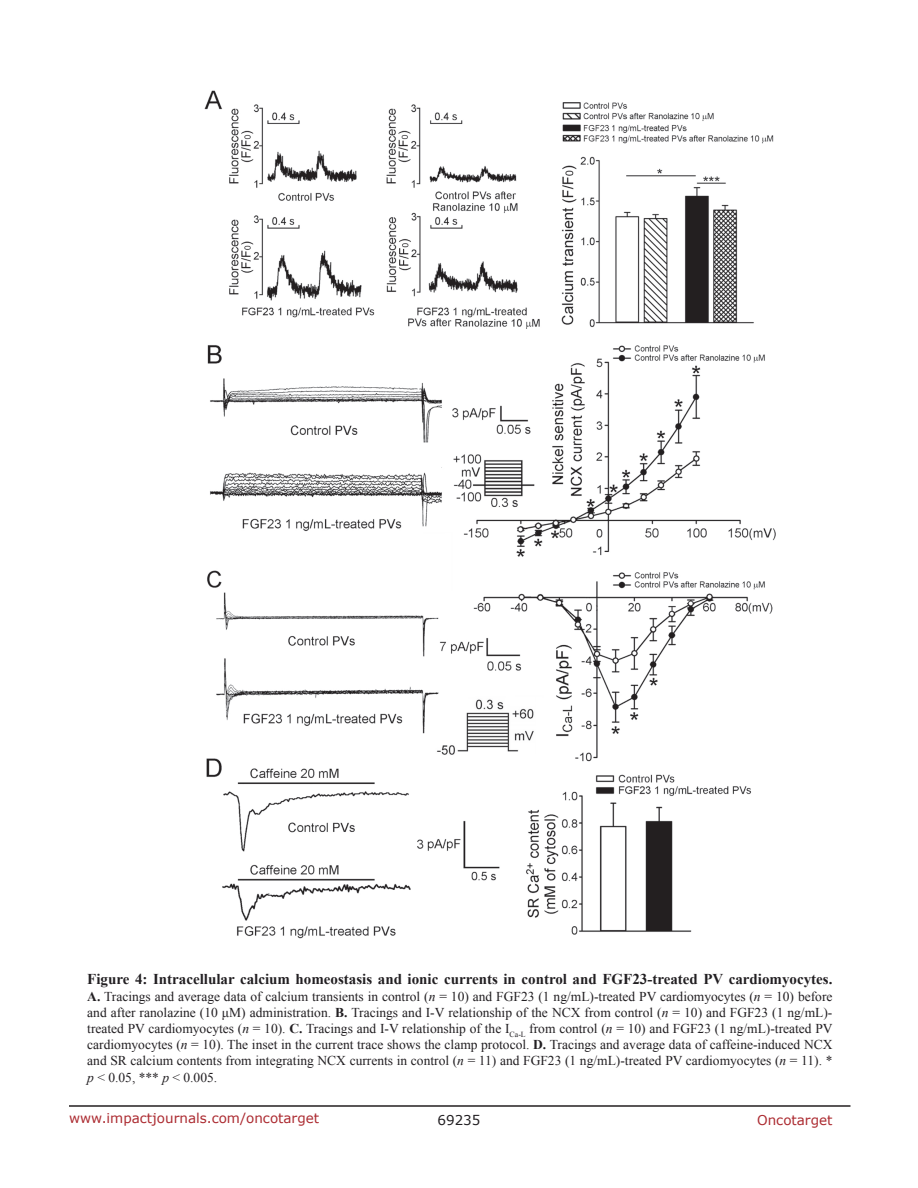
<style>
.page{position:relative;width:918px;height:1188px;background:#fff}
.page>*{position:absolute;margin:0;border:0;box-sizing:border-box;transform-origin:0 0}
.FigureText{font:700 15px "Times New Roman";color:#221f22}
.FigureText-2{font:13.5px/16.2px "Times New Roman";color:#221f22;text-align:justify}
.t1{font:13.5px "Verdana";color:#ac2b31}
.t2{font:13.5px "Verdana";color:#221f22}
.s1{font-weight:700}
.s2{font-style:italic}
</style>
<div class="page">
<hr style="left:69px;top:1105px;width:781px;height:2px;background:#231f20">
<img style="left:204px;top:90px;width:572px;height:849px">
<p class="FigureText" style="left:87px;top:969px;width:747px">Figure 4: Intracellular calcium homeostasis and ionic currents in control and FGF23-treated PV cardiomyocytes.</p>
<p class="FigureText-2" style="left:87px;top:988px;width:747px"><span class="s1">A.</span> Tracings and average data of calcium transients in control (<span class="s2">n</span> = 10) and FGF23 (1 ng/mL)-treated PV cardiomyocytes (<span class="s2">n</span> = 10) before and after ranolazine (10 μM) administration. <span class="s1">B.</span> Tracings and I-V relationship of the NCX from control (<span class="s2">n</span> = 10) and FGF23 (1 ng/mL)- treated PV cardiomyocytes (<span class="s2">n</span> = 10). <span class="s1">C.</span> Tracings and I-V relationship of the I<sub>Ca-L</sub> from control (<span class="s2">n</span> = 10) and FGF23 (1 ng/mL)-treated PV cardiomyocytes (<span class="s2">n</span> = 10). The inset in the current trace shows the clamp protocol. <span class="s1">D.</span> Tracings and average data of caffeine-induced NCX and SR calcium contents from integrating NCX currents in control (<span class="s2">n</span> = 11) and FGF23 (1 ng/mL)-treated PV cardiomyocytes (<span class="s2">n</span> = 11). * <span class="s2">p</span> &lt; 0.05, *** <span class="s2">p</span> &lt; 0.005.</p>
<p class="t1" style="left:69px;top:1109px;width:252px">www.impactjournals.com/oncotarget</p>
<p class="t2" style="left:438px;top:1111px;width:44px">69235</p>
<p class="t1" style="left:757px;top:1111px;width:77px">Oncotarget</p>
</div>
